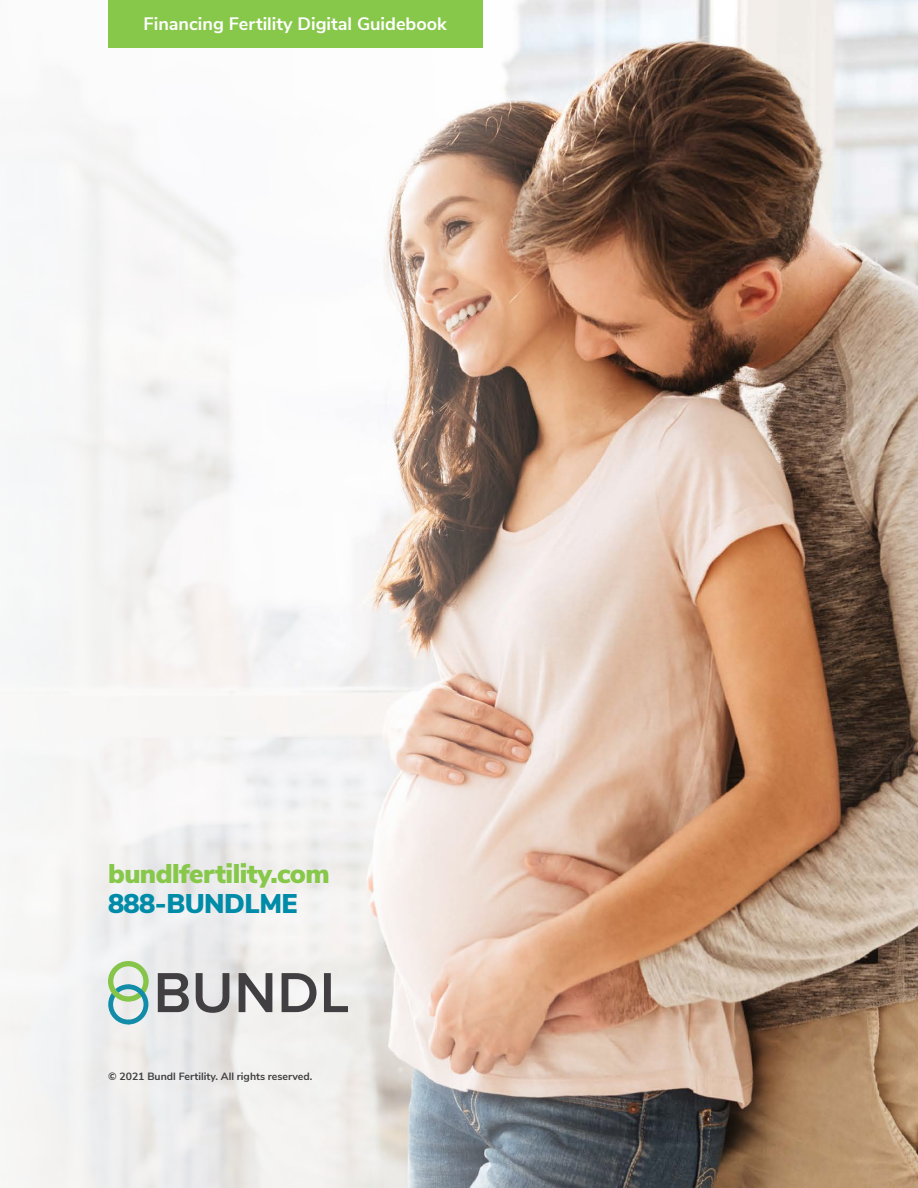
<style>
.page{position:relative;width:918px;height:1188px;background:#fff}
.page>*{position:absolute;margin:0;border:0;box-sizing:border-box;transform-origin:0 0}
.t1{font:900 27px/30px "Nunito Sans";letter-spacing:-.02em;color:#87c74a}
.t2{font:700 18px "Nunito Sans";color:#fff}
.t3{font:700 10.5px "Nunito Sans";color:#404042}
.s1{color:#008ca8}
</style>
<div class="page">
<img style="left:0;top:0;width:918px;height:1188px">
<div style="left:108px;top:0;width:375px;height:47px;background:#87c74a"></div>
<svg style="left:158px;top:973px;width:31px;height:39px"></svg>
<svg style="left:196px;top:973px;width:33px;height:40px"></svg>
<svg style="left:239px;top:973px;width:33px;height:39px"></svg>
<svg style="left:282px;top:973px;width:34px;height:39px"></svg>
<svg style="left:324px;top:973px;width:24px;height:39px"></svg>
<svg style="left:108px;top:961px;width:41px;height:63px"></svg>
<p class="t2" style="left:144px;top:11px;width:305px">Financing Fertility Digital Guidebook</p>
<p class="t1" style="left:108px;top:858px;width:223px">bundlfertility.com<br><span class="s1">888-BUNDLME</span></p>
<p class="t3" style="left:108px;top:1069px;width:206px">© 2021 Bundl Fertility. All rights reserved.</p>
</div>
